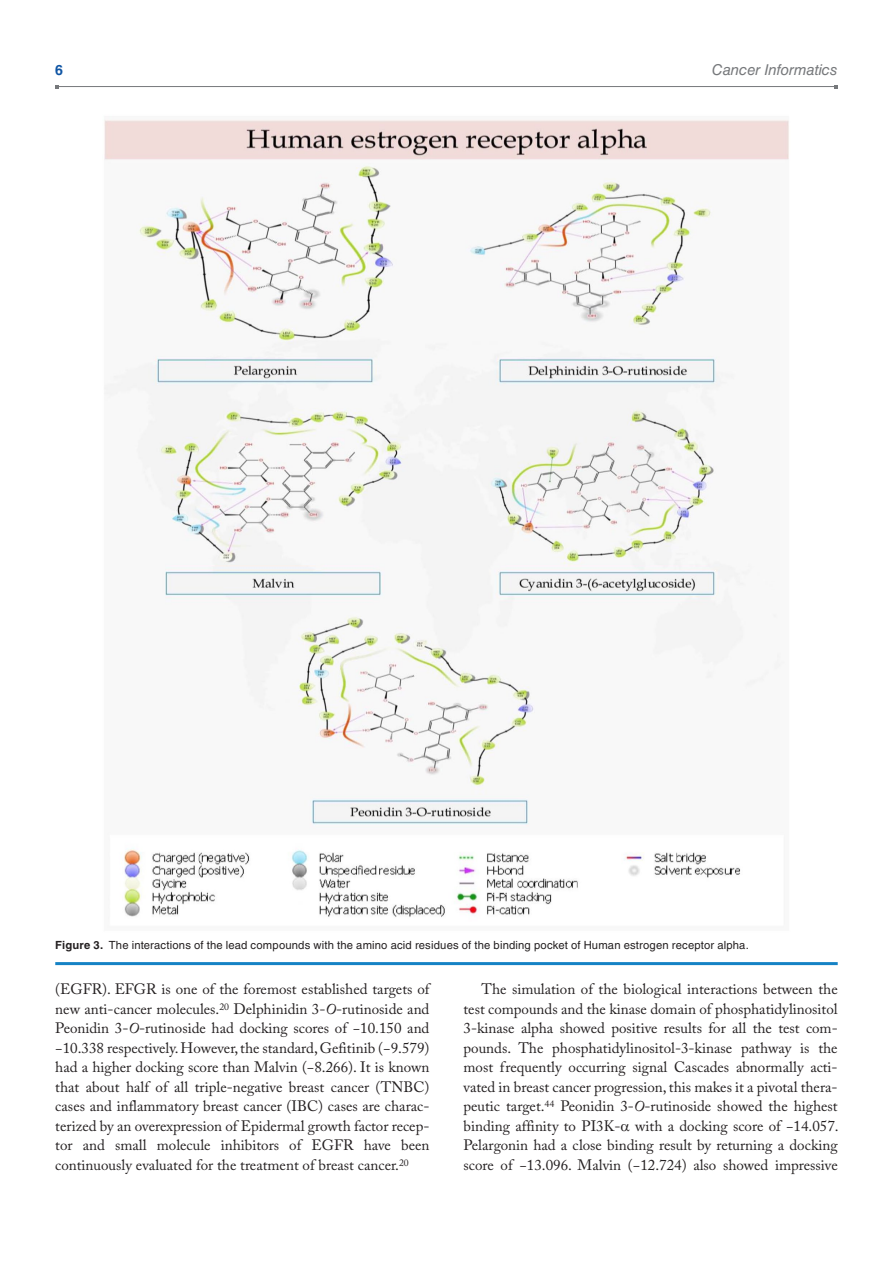
<style>
.page{position:relative;width:893px;height:1263px;background:#fff}
.page>*{position:absolute;margin:0;border:0;box-sizing:border-box;transform-origin:0 0}
.t1{font:15px/19.5px "Adobe Caslon Pro";color:#231f20;text-align:justify}
.t2{font:italic 15px "Helvetica LT Std";letter-spacing:-.005em;color:#76787b}
.t3{font:700 14.25px "Helvetica LT Std";color:#1055a4}
.t4{font:11.25px "Helvetica LT Std";letter-spacing:.015em;color:#231f20}
.s1{font-weight:700}
.s2{font-style:italic}
</style>
<div class="page">
<hr style="left:57px;top:86px;width:779px;height:1px;background:#76787b">
<hr style="left:55px;top:962px;width:783px;height:3px;background:#1582c5">
<img style="left:104px;top:120px;width:685px;height:797px">
<p class="t3" style="left:55px;top:61px;width:9px">6</p>
<p class="t2" style="left:712px;top:61px;width:127px">Cancer Informatics</p>
<p class="t4" style="left:55px;top:939px;width:695px"><span class="s1">Figure 3.</span> The interactions of the lead compounds with the amino acid residues of the binding pocket of Human estrogen receptor alpha.</p>
<p class="t1" style="left:55px;top:979px;width:376px">(EGFR). EFGR is one of the foremost established targets of new anti-cancer molecules.<sup>20</sup> Delphinidin 3-<span class="s2">O</span>-rutinoside and Peonidin 3-<span class="s2">O</span>-rutinoside had docking scores of −10.150 and −10.338 respectively. However, the standard, Gefitinib (−9.579) had a higher docking score than Malvin (−8.266). It is known that about half of all triple-negative breast cancer (TNBC) cases and inflammatory breast cancer (IBC) cases are charac&shy;terized by an overexpression of Epidermal growth factor recep&shy;tor and small molecule inhibitors of EGFR have been continuously evaluated for the treatment of breast cancer.<sup>20</sup></p>
<p class="t1" style="left:463px;top:979px;width:377px;text-indent:18px">The simulation of the biological interactions between the test compounds and the kinase domain of phosphatidylinositol 3-kinase alpha showed positive results for all the test com&shy;pounds. The phosphatidylinositol-3-kinase pathway is the most frequently occurring signal Cascades abnormally acti&shy;vated in breast cancer progression, this makes it a pivotal thera&shy;peutic target.<sup>44</sup> Peonidin 3-<span class="s2">O</span>-rutinoside showed the highest binding affinity to PI3K- with a docking score of −14.057.<br>Pelargonin had a close binding result by returning a docking score of −13.096. Malvin (−12.724) also showed impressive</p>
</div>
